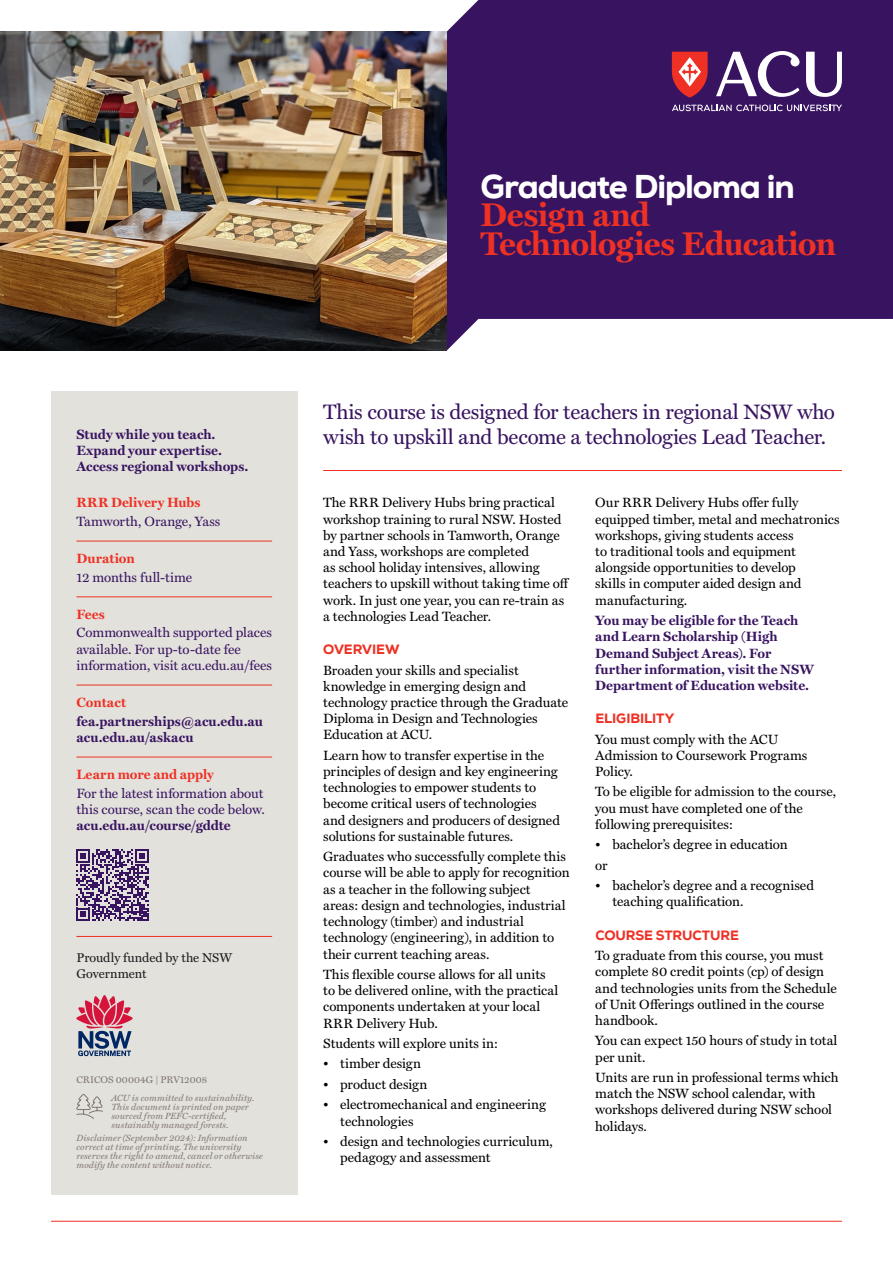
<style>
.page{position:relative;width:893px;height:1263px;background:#fff}
.page>*{position:absolute;margin:0;border:0;box-sizing:border-box;transform-origin:0 0}
._04_Degree{font:700 33px/28px "Miller Text";letter-spacing:-.015em;color:#ee3124}
._04_Degree-2{font:800 33px "Nexa";letter-spacing:-.035em;color:#fff}
.t1{font:21px/25.2px "Miller Text";letter-spacing:-.01em;color:#381460}
._18_Body{font:13.5px/16.2px "Miller Text";color:#000}
._18_Body-2{font:700 13.5px/16.2px "Miller Text";color:#381460}
._20_Body_Bullet{font:13.5px/16.2px "Miller Text";color:#000}
.t2{font:13.5px/16.2px "Miller Text";color:#381460}
.t3{font:700 13.5px "Miller Text";letter-spacing:.005em;color:#ee3124}
._14_Subheading_-_L1_-_Nexa_red{font:800 13.5px "Nexa";letter-spacing:-.005em;color:#ee3124}
.t4{font:12.75px/16.2px "Miller Text";letter-spacing:-.005em;color:#1e1b1d}
.t5{font:9.75px "Miller Text";letter-spacing:.01em;color:#7f776f}
.t6{font:italic 9px/9px "Miller Text";letter-spacing:.015em;color:#7f776f}
</style>
<div class="page">
<svg style="left:446px;top:0;width:447px;height:351px;background:#4b2a6f"></svg>
<svg style="left:672px;top:52px;width:36px;height:46px;background:#d04b50"></svg>
<svg style="left:672px;top:105px;width:170px;height:6px"></svg>
<svg style="left:806px;top:52px;width:36px;height:45px"></svg>
<svg style="left:716px;top:51px;width:83px;height:46px"></svg>
<img style="left:0;top:32px;width:446px;height:319px">
<hr style="left:51px;top:1221px;width:791px;height:1px;background:#ee3124">
<hr style="left:323px;top:470px;width:519px;height:1px;background:#ee3124">
<div style="left:51px;top:392px;width:247px;height:803px;background:#e3e1dc"></div>
<hr style="left:76px;top:541px;width:196px;height:1px;background:#ee3124">
<hr style="left:76px;top:596px;width:196px;height:1px;background:#ee3124">
<hr style="left:76px;top:685px;width:196px;height:1px;background:#ee3124">
<hr style="left:76px;top:757px;width:196px;height:1px;background:#ee3124">
<hr style="left:76px;top:936px;width:196px;height:1px;background:#ee3124">
<svg style="left:76px;top:849px;width:73px;height:72px"></svg>
<svg style="left:76px;top:1094px;width:27px;height:25px"></svg>
<svg style="left:76px;top:995px;width:57px;height:61px"></svg>
<h1 class="_04_Degree-2" style="left:480px;top:166px;width:316px">Graduate Diploma in</h1>
<h1 class="_04_Degree" style="left:480px;top:200px;width:357px">Design and<br>Technologies Education</h1>
<p class="_18_Body-2" style="left:76px;top:425px;width:173px">Study while you teach.<br>Expand your expertise.<br>Access regional workshops.</p>
<p class="t3" style="left:76px;top:492px;width:126px">RRR Delivery Hubs</p>
<p class="t2" style="left:76px;top:512px;width:146px">Tamworth, Orange, Yass</p>
<p class="t3" style="left:76px;top:548px;width:60px">Duration</p>
<p class="t2" style="left:76px;top:568px;width:117px">12 months full-time</p>
<p class="t3" style="left:76px;top:604px;width:30px">Fees</p>
<p class="t2" style="left:76px;top:624px;width:197px">Commonwealth supported places available. For up-to-date fee information, visit acu.edu.au/fees</p>
<p class="t3" style="left:76px;top:692px;width:51px">Contact</p>
<p class="_18_Body-2" style="left:76px;top:712px;width:188px">fea.partnerships@acu.edu.au acu.edu.au/askacu</p>
<p class="t3" style="left:76px;top:764px;width:139px">Learn more and apply</p>
<p class="t2" style="left:76px;top:784px;width:190px">For the latest information about this course, scan the code below.</p>
<p class="_18_Body-2" style="left:76px;top:817px;width:156px">acu.edu.au/course/gddte</p>
<p class="t4" style="left:76px;top:949px;width:157px">Proudly funded by the NSW<br>Government</p>
<p class="t5" style="left:76px;top:1072px;width:132px">CRICOS 00004G | PRV12008</p>
<p class="t6" style="left:112px;top:1092px;width:144px">ACU is committed to sustainability.<br>This document is printed on paper sourced from PEFC-certified, sustainably managed forests.</p>
<p class="t6" style="left:76px;top:1133px;width:188px">Disclaimer (September 2024): Information correct at time of printing. The university reserves the right to amend, cancel or otherwise modify the content without notice.</p>
<h2 class="t1" style="left:323px;top:397px;width:513px">This course is designed for teachers in regional NSW who wish to upskill and become a technologies Lead Teacher.</h2>
<p class="_18_Body" style="left:323px;top:494px;width:248px">The RRR Delivery Hubs bring practical workshop training to rural NSW. Hosted by partner schools in Tamworth, Orange and Yass, workshops are completed<br>as school holiday intensives, allowing teachers to upskill without taking time off work. In just one year, you can re-train as a technologies Lead Teacher.</p>
<h2 class="_14_Subheading_-_L1_-_Nexa_red" style="left:323px;top:641px;width:78px">OVERVIEW</h2>
<p class="_18_Body" style="left:323px;top:661px;width:247px">Broaden your skills and specialist knowledge in emerging design and technology practice through the Graduate<br>Diploma in Design and Technologies<br>Education at ACU.</p>
<p class="_18_Body" style="left:323px;top:746px;width:238px">Learn how to transfer expertise in the principles of design and key engineering technologies to empower students to become critical users of technologies and designers and producers of designed solutions for sustainable futures.</p>
<p class="_18_Body" style="left:323px;top:848px;width:248px">Graduates who successfully complete this course will be able to apply for recognition as a teacher in the following subject<br>areas: design and technologies, industrial technology (timber) and industrial technology (engineering), in addition to their current teaching areas.</p>
<p class="_18_Body" style="left:323px;top:965px;width:237px">This flexible course allows for all units to be delivered online, with the practical components undertaken at your local RRR Delivery Hub.</p>
<p class="_18_Body" style="left:323px;top:1034px;width:177px">Students will explore units in:</p>
<p class="_20_Body_Bullet" style="left:323px;top:1055px;width:99px">• timber design</p>
<p class="_20_Body_Bullet" style="left:323px;top:1075px;width:106px">• product design</p>
<p class="_20_Body_Bullet" style="left:340px;top:1096px;width:207px;text-indent:-17px">• electromechanical and engineering technologies</p>
<p class="_20_Body_Bullet" style="left:340px;top:1132px;width:214px;text-indent:-17px">• design and technologies curriculum, pedagogy and assessment</p>
<p class="_18_Body" style="left:595px;top:494px;width:246px">Our RRR Delivery Hubs offer fully equipped timber, metal and mechatronics workshops, giving students access<br>to traditional tools and equipment alongside opportunities to develop<br>skills in computer aided design and manufacturing.</p>
<p class="_18_Body-2" style="left:595px;top:612px;width:220px">You may be eligible for the Teach and Learn Scholarship (High<br>Demand Subject Areas). For further information, visit the NSW<br>Department of Education website.</p>
<h2 class="_14_Subheading_-_L1_-_Nexa_red" style="left:595px;top:710px;width:80px">ELIGIBILITY</h2>
<p class="_18_Body" style="left:595px;top:730px;width:214px">You must comply with the ACU<br>Admission to Coursework Programs<br>Policy.</p>
<p class="_18_Body" style="left:595px;top:783px;width:242px">To be eligible for admission to the course, you must have completed one of the following prerequisites:</p>
<p class="_20_Body_Bullet" style="left:595px;top:836px;width:194px">• bachelor’s degree in education</p>
<p class="_18_Body" style="left:595px;top:856px;width:14px">or</p>
<p class="_20_Body_Bullet" style="left:612px;top:876px;width:203px;text-indent:-17px">• bachelor’s degree and a recognised teaching qualification.</p>
<h2 class="_14_Subheading_-_L1_-_Nexa_red" style="left:595px;top:926px;width:145px">COURSE STRUCTURE</h2>
<p class="_18_Body" style="left:595px;top:946px;width:243px">To graduate from this course, you must complete 80 credit points (cp) of design and technologies units from the Schedule of Unit Offerings outlined in the course handbook.</p>
<p class="_18_Body" style="left:595px;top:1032px;width:244px">You can expect 150 hours of study in total per unit.</p>
<p class="_18_Body" style="left:595px;top:1068px;width:245px">Units are run in professional terms which match the NSW school calendar, with workshops delivered during NSW school holidays.</p>
</div>
